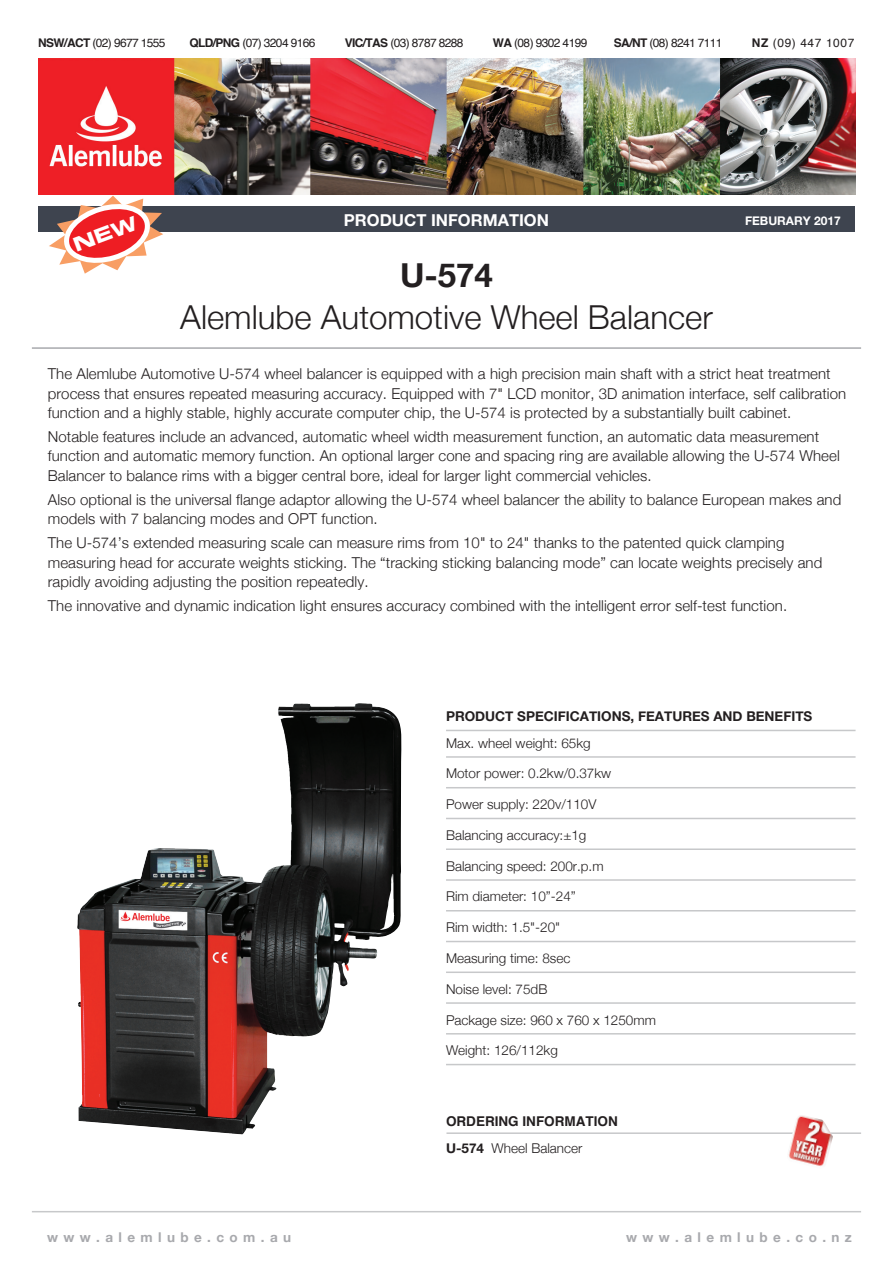
<style>
.page{position:relative;width:893px;height:1263px;background:#fff}
.page>*{position:absolute;margin:0;border:0;box-sizing:border-box;transform-origin:0 0}
.t1{font:300 33px "Helvetica Neue";color:#231f20}
.t2{font:700 33px "Helvetica Neue";color:#231f20}
.t3{font:700 16.5px "Helvetica Neue CE";color:#fff}
.t4{font:300 15px/19.5px "Helvetica Neue";letter-spacing:.005em;color:#231f20}
.t5{font:300 13.5px "Helvetica Neue";color:#231f20}
.t6{font:700 13.5px "Helvetica Neue";color:#231f20}
.t7{font:700 13.5px "Helvetica Neue";letter-spacing:.4em;color:#a8a9ad}
.t8{font:700 13.5px "Helvetica";color:#231f20}
.t9{font:700 12px "Helvetica Neue CE";color:#fff}
.t10{font:11.85px "Helvetica";letter-spacing:-.05em;color:#231f20}
.t11{font:11.85px "Helvetica";letter-spacing:.05em;color:#231f20}
.s1{font-weight:700}
.s2{font-family:"Helvetica Neue CE";font-weight:700}
</style>
<div class="page">
<hr style="left:32px;top:347px;width:829px;height:2px;background:#a8a9ad">
<hr style="left:32px;top:1211px;width:829px;height:1px;background:#c7c8ca">
<hr style="left:446px;top:1132px;width:415px;height:2px;background:#c7c8ca">
<hr style="left:446px;top:730px;width:409px;height:1px;background:#c7c8ca">
<hr style="left:446px;top:756px;width:409px;height:2px;background:#c7c8ca">
<hr style="left:446px;top:787px;width:409px;height:1px;background:#c7c8ca">
<hr style="left:446px;top:818px;width:409px;height:1px;background:#c7c8ca">
<hr style="left:446px;top:848px;width:409px;height:2px;background:#c7c8ca">
<hr style="left:446px;top:879px;width:409px;height:2px;background:#c7c8ca">
<hr style="left:446px;top:910px;width:409px;height:1px;background:#c7c8ca">
<hr style="left:446px;top:941px;width:409px;height:1px;background:#c7c8ca">
<hr style="left:446px;top:971px;width:409px;height:2px;background:#c7c8ca">
<hr style="left:446px;top:1002px;width:409px;height:2px;background:#c7c8ca">
<hr style="left:446px;top:1033px;width:409px;height:1px;background:#c7c8ca">
<hr style="left:446px;top:1064px;width:409px;height:1px;background:#c7c8ca">
<img style="left:787px;top:1115px;width:46px;height:52px">
<div style="left:38px;top:207px;width:817px;height:25px;background:#3e444f"></div>
<img style="left:39px;top:58px;width:816px;height:136px">
<img style="left:77px;top:703px;width:280px;height:431px">
<svg style="left:49px;top:196px;width:114px;height:78px"></svg>
<p class="t10" style="left:38px;top:34px;width:129px"><span class="s1">NSW/ACT</span> (02) 9677 1555</p>
<p class="t10" style="left:189px;top:34px;width:127px"><span class="s1">QLD/PNG</span> (07) 3204 9166</p>
<p class="t10" style="left:345px;top:34px;width:120px"><span class="s1">VIC/TAS</span> (03) 8787 8288</p>
<p class="t10" style="left:493px;top:34px;width:96px"><span class="s1">WA</span> (08) 9302 4199</p>
<p class="t10" style="left:614px;top:34px;width:110px"><span class="s1">SA/NT</span> (08) 8241 7111</p>
<p class="t11" style="left:752px;top:34px;width:104px"><span class="s1">NZ</span> (09) 447 1007</p>
<p class="t3" style="left:344px;top:210px;width:207px">PRODUCT INFORMATION</p>
<p class="t9" style="left:745px;top:213px;width:97px">FEBURARY 2017</p>
<h1 class="t2" style="left:400px;top:249px;width:94px">U-574</h1>
<h1 class="t1" style="left:180px;top:291px;width:534px">Alemlube Automotive Wheel Balancer</h1>
<p class="t4" style="left:48px;top:363px;width:800px">The Alemlube Automotive U-574 wheel balancer is equipped with a high precision main shaft with a strict heat treatment process that ensures repeated measuring accuracy. Equipped with 7" LCD monitor, 3D animation interface, self calibration function and a highly stable, highly accurate computer chip, the U-574 is protected by a substantially built cabinet.</p>
<p class="t4" style="left:48px;top:426px;width:793px">Notable features include an advanced, automatic wheel width measurement function, an automatic data measurement function and automatic memory function. An optional larger cone and spacing ring are available allowing the U-574 Wheel<br>Balancer to balance rims with a bigger central bore, ideal for larger light commercial vehicles.</p>
<p class="t4" style="left:48px;top:488px;width:795px">Also optional is the universal flange adaptor allowing the U-574 wheel balancer the ability to balance European makes and models with 7 balancing modes and OPT function.</p>
<p class="t4" style="left:48px;top:532px;width:776px">The U-574’s extended measuring scale can measure rims from 10" to 24" thanks to the patented quick clamping measuring head for accurate weights sticking. The “tracking sticking balancing mode” can locate weights precisely and rapidly avoiding adjusting the position repeatedly.</p>
<p class="t4" style="left:48px;top:594px;width:741px">The innovative and dynamic indication light ensures accuracy combined with the intelligent error self-test function.</p>
<p class="t6" style="left:446px;top:706px;width:368px">PRODUCT SPECIFICATIONS, FEATURES AND BENEFITS</p>
<p class="t5" style="left:446px;top:732px;width:146px">Max. wheel weight: 65kg</p>
<p class="t5" style="left:446px;top:763px;width:167px">Motor power: 0.2kw/0.37kw</p>
<p class="t5" style="left:446px;top:793px;width:152px">Power supply: 220v/110V</p>
<p class="t5" style="left:446px;top:824px;width:142px">Balancing accuracy:±1g</p>
<p class="t5" style="left:446px;top:855px;width:159px">Balancing speed: 200r.p.m</p>
<p class="t5" style="left:446px;top:886px;width:131px">Rim diameter: 10”-24”</p>
<p class="t5" style="left:446px;top:916px;width:116px">Rim width: 1.5"-20"</p>
<p class="t5" style="left:446px;top:947px;width:126px">Measuring time: 8sec</p>
<p class="t5" style="left:446px;top:978px;width:103px">Noise level: 75dB</p>
<p class="t5" style="left:446px;top:1009px;width:211px">Package size: 960 x 760 x 1250mm</p>
<p class="t5" style="left:446px;top:1039px;width:113px">Weight: 126/112kg</p>
<p class="t8" style="left:446px;top:1111px;width:173px">ORDERING INFORMATION</p>
<p class="t5" style="left:446px;top:1137px;width:138px"><span class="s2">U-574</span> Wheel Balancer</p>
<p class="t7" style="left:47px;top:1226px;width:246px">www.alemlube.com.au</p>
<p class="t7" style="left:626px;top:1226px;width:227px">www.alemlube.co.nz</p>
</div>
